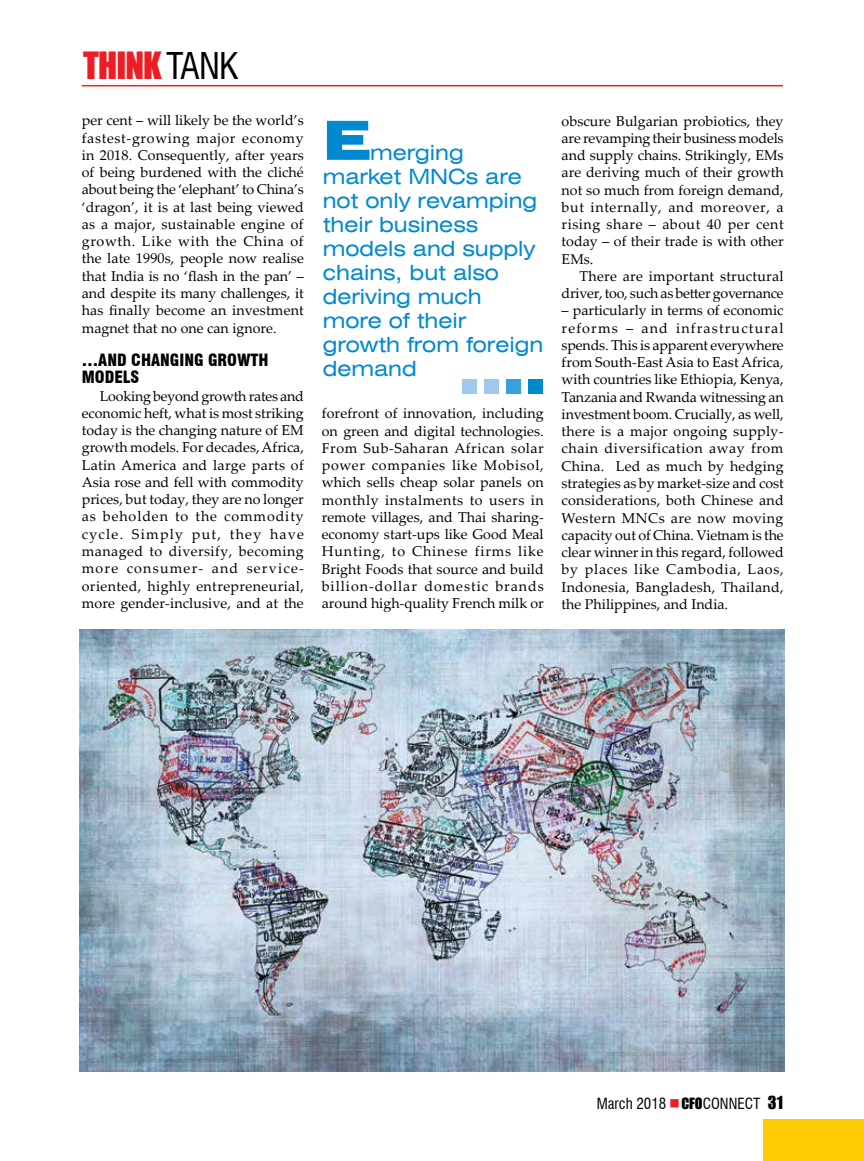
<style>
.page{position:relative;width:864px;height:1161px;background:#fff}
.page>*{position:absolute;margin:0;border:0;box-sizing:border-box;transform-origin:0 0}
.t1{font:900 expanded 54px "Swiss 721 BT";color:#0089cf}
.t2{font:34.5px "Impact";letter-spacing:-.025em;color:#ec1d24}
.t3{font:expanded 21px/24px "Swiss 721 BT";color:#0089cf}
.t4{font:900 condensed 16.5px/17.2px "Swiss 721 BT";color:#000}
.t5{font:condensed 15px "Swiss 721 BT";color:#000}
.t6{font:14.25px/17.2px "Palatino Linotype";letter-spacing:.005em;color:#000;text-align:justify}
.s1{font-family:"Swiss 721 BT";font-stretch:condensed;font-size:36px;color:#000}
.s2{font-family:"Impact";font-stretch:normal;font-size:14.25px}
.s3{font-family:"Impact";font-stretch:normal;font-size:16.5px}
</style>
<div class="page">
<div style="left:485px;top:380px;width:14px;height:14px;background:#a0c8eb"></div>
<div style="left:506px;top:380px;width:15px;height:14px;background:#35a2db"></div>
<div style="left:529px;top:380px;width:14px;height:14px;background:#0089cf"></div>
<div style="left:462px;top:380px;width:15px;height:14px;background:#a0c8eb"></div>
<img style="left:80px;top:629px;width:704px;height:442px">
<div style="left:763px;top:1119px;width:101px;height:42px;background:#ffcb05"></div>
<hr style="left:82px;top:85px;width:701px;height:1px;background:#ec1d24">
<h2 class="t2" style="left:83px;top:38px;width:157px">THINK <span class="s1">TANK</span></h2>
<p class="t6" style="left:82px;top:111px;width:224px">per cent – will likely be the world’s fastest-growing major economy in 2018. Consequently, after years of being burdened with the cliché about being the ‘elephant’ to China’s ‘dragon’, it is at last being viewed as a major, sustainable engine of growth. Like with the China of the late 1990s, people now realise that India is no ‘flash in the pan’ – and despite its many challenges, it has finally become an investment magnet that no one can ignore.</p>
<p class="t4" style="left:82px;top:352px;width:188px">…AND CHANGING GROWTH<br>MODELS</p>
<p class="t6" style="left:82px;top:387px;width:224px;text-indent:18px">Looking beyond growth rates and economic heft, what is most striking today is the changing nature of EM growth models. For decades, Africa, Latin America and large parts of Asia rose and fell with commodity prices, but today, they are no longer as beholden to the commodity cycle. Simply put, they have managed to diversify, becoming more consumer- and service&shy;oriented, highly entrepreneurial, more gender-inclusive, and at the</p>
<h1 class="t1" style="left:323px;top:108px;width:49px">E</h1>
<h3 class="t3" style="left:323px;top:140px;width:222px;text-indent:47px">merging market MNCs are not only revamping their business models and supply chains, but also deriving much more of their growth from foreign demand</h3>
<p class="t6" style="left:322px;top:404px;width:224px">forefront of innovation, including on green and digital technologies.<br>From Sub-Saharan African solar power companies like Mobisol, which sells cheap solar panels on monthly instalments to users in remote villages, and Thai sharing&shy;economy start-ups like Good Meal Hunting, to Chinese firms like Bright Foods that source and build billion-dollar domestic brands around high-quality French milk or</p>
<p class="t6" style="left:562px;top:112px;width:224px">obscure Bulgarian probiotics, they are revamping their business models and supply chains. Strikingly, EMs are deriving much of their growth not so much from foreign demand, but internally, and moreover, a rising share – about 40 per cent today – of their trade is with other EMs.</p>
<p class="t6" style="left:562px;top:267px;width:224px;text-align:right">There are important structural driver, too, such as better governance</p>
<p class="t6" style="left:562px;top:301px;width:224px">– particularly in terms of economic reforms – and infrastructural spends. This is apparent everywhere from South-East Asia to East Africa, with countries like Ethiopia, Kenya, Tanzania and Rwanda witnessing an investment boom. Crucially, as well, there is a major ongoing supply&shy;chain diversification away from China. Led as much by hedging strategies as by market-size and cost considerations, both Chinese and Western MNCs are now moving capacity out of China. Vietnam is the clear winner in this regard, followed by places like Cambodia, Laos, Indonesia, Bangladesh, Thailand, the Philippines, and India.</p>
<p class="t5" style="left:597px;top:1095px;width:188px">March 2018 <span class="s2">CFO</span>CONNECT <span class="s3">31</span></p>
</div>
